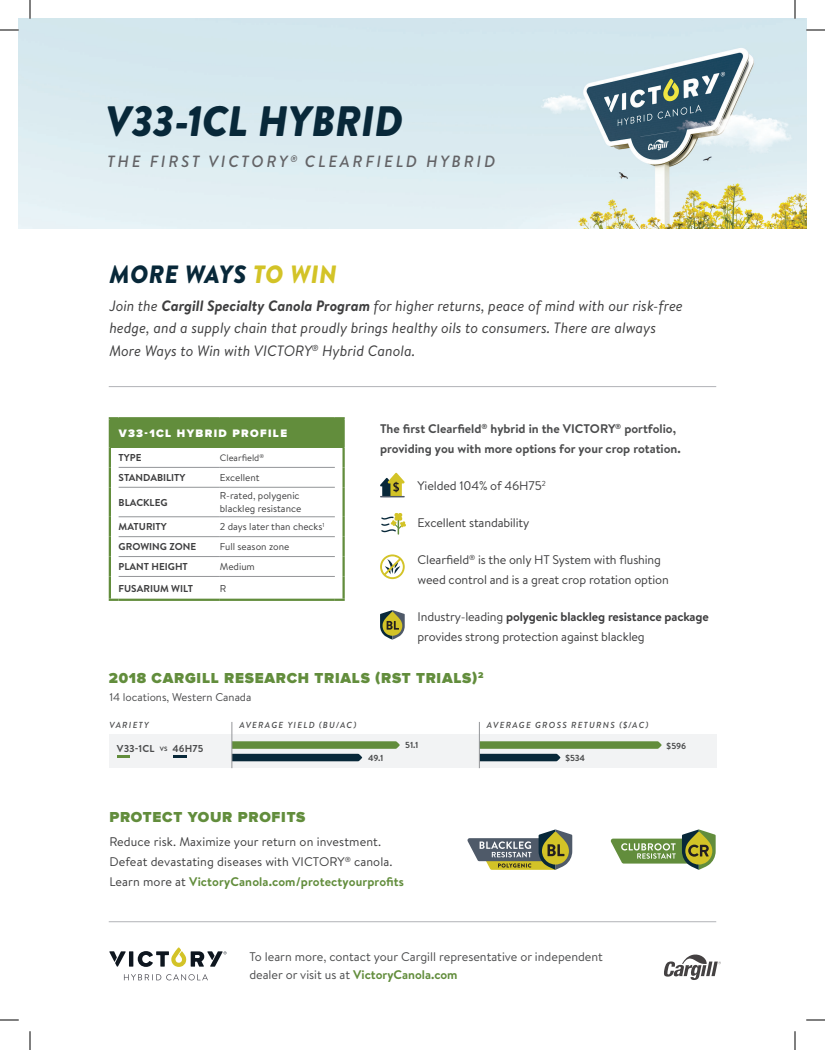
<style>
.page{position:relative;width:825px;height:1050px;background:#fff}
.page>*{position:absolute;margin:0;border:0;box-sizing:border-box;transform-origin:0 0}
.t1{font:italic 900 42.5px "Brandon Text";letter-spacing:-.01em;color:#082839}
.intro{font:italic 900 25px "Brandon Text";letter-spacing:.01em;color:#082839}
.Green_Subhead_2{font:italic 500 16.25px "Brandon Grotesque";letter-spacing:.17em;color:#636366}
.intro-2{font:italic 15px/22.5px "Brandon Text";color:#3e3e3f}
.Green_Subhead_2-2{font:900 15px "Proxima Nova";letter-spacing:.05em;color:#628d3c}
.Bullet1{font:12.5px/20px "Brandon Text";letter-spacing:-.01em;color:#3e3e3f}
.Bullet1-2{font:12.5px/20px "Brandon Text";letter-spacing:.01em;color:#3e3e3f}
.Bullet1-3{font:700 12.5px/20px "Brandon Text";color:#4b4c4d}
.t2{font:12.5px/17.5px "Brandon Text";color:#4b4c4d}
.Green_Subhead{font:11.25px "Brandon Text";color:#4b4c4d}
.Green_Subhead_2-3{font:900 11.25px "Proxima Nova";letter-spacing:.12em;color:#fff}
.Table_Body{font:10px/12.5px "Brandon Text";color:#3e3e3f}
.Table_Subhead{font:700 10px "Brandon Text";color:#3e3e3f}
.t3{font:700 10px "Brandon Text";letter-spacing:.005em;color:#4b4c4d}
.Table_Body-2{font:9.38px "Brandon Text";color:#3e3e3f}
.t4{font:italic 500 8.75px "Brandon Grotesque";letter-spacing:.145em;color:#4b4c4d}
.t5{font:700 8.75px "Brandon Text";letter-spacing:-.02em;color:#4b4c4d}
.s1{color:#d3c327}
.s2{font-weight:700}
.s3{font-size:6.25px}
.s4{font-weight:700;color:#628d3c}
</style>
<div class="page">
<img style="left:19px;top:19px;width:787px;height:210px">
<div style="left:110px;top:418px;width:234px;height:30px;background:#628d3c"></div>
<hr style="left:119px;top:467px;width:101px;height:1px;background:#939598">
<hr style="left:220px;top:467px;width:115px;height:1px;background:#939598">
<hr style="left:119px;top:487px;width:101px;height:1px;background:#939598">
<hr style="left:220px;top:487px;width:115px;height:1px;background:#939598">
<hr style="left:119px;top:517px;width:101px;height:1px;background:#939598">
<hr style="left:220px;top:517px;width:115px;height:1px;background:#939598">
<hr style="left:119px;top:536px;width:101px;height:1px;background:#939598">
<hr style="left:220px;top:536px;width:115px;height:1px;background:#939598">
<hr style="left:119px;top:556px;width:101px;height:1px;background:#939598">
<hr style="left:220px;top:556px;width:115px;height:1px;background:#939598">
<hr style="left:119px;top:576px;width:101px;height:1px;background:#939598">
<hr style="left:220px;top:576px;width:115px;height:1px;background:#939598">
<hr style="left:109px;top:419px;width:2px;height:29px;background:#628d3c">
<hr style="left:119px;top:417px;width:101px;height:2px;background:#628d3c">
<hr style="left:220px;top:417px;width:115px;height:2px;background:#628d3c">
<hr style="left:342px;top:419px;width:3px;height:29px;background:#628d3c">
<svg style="left:109px;top:448px;width:2px;height:19px"></svg>
<hr style="left:342px;top:448px;width:3px;height:19px;background:#628d3c">
<hr style="left:109px;top:467px;width:2px;height:20px;background:#628d3c">
<hr style="left:342px;top:467px;width:3px;height:20px;background:#628d3c">
<hr style="left:109px;top:487px;width:2px;height:30px;background:#628d3c">
<hr style="left:342px;top:487px;width:3px;height:30px;background:#628d3c">
<hr style="left:109px;top:517px;width:2px;height:20px;background:#628d3c">
<hr style="left:342px;top:517px;width:3px;height:20px;background:#628d3c">
<hr style="left:109px;top:537px;width:2px;height:20px;background:#628d3c">
<hr style="left:342px;top:537px;width:3px;height:20px;background:#628d3c">
<svg style="left:109px;top:557px;width:2px;height:19px"></svg>
<hr style="left:342px;top:557px;width:3px;height:19px;background:#628d3c">
<hr style="left:109px;top:576px;width:2px;height:23px;background:#628d3c">
<hr style="left:342px;top:576px;width:3px;height:23px;background:#628d3c">
<svg style="left:109px;top:599px;width:10px;height:2px"></svg>
<hr style="left:119px;top:599px;width:101px;height:2px;background:#628d3c">
<hr style="left:220px;top:599px;width:115px;height:2px;background:#628d3c">
<svg style="left:335px;top:599px;width:10px;height:2px"></svg>
<svg style="left:468px;top:830px;width:104px;height:40px"></svg>
<svg style="left:611px;top:830px;width:105px;height:40px"></svg>
<svg style="left:380px;top:610px;width:25px;height:30px"></svg>
<hr style="left:109px;top:386px;width:607px;height:1px;background:#b2b3b7">
<hr style="left:109px;top:921px;width:607px;height:1px;background:#b2b3b7">
<svg style="left:380px;top:473px;width:25px;height:24px"></svg>
<svg style="left:664px;top:954px;width:57px;height:26px"></svg>
<hr style="left:129px;top:951px;width:4px;height:16px;background:#0e161f">
<svg style="left:109px;top:951px;width:17px;height:16px"></svg>
<svg style="left:138px;top:948px;width:89px;height:19px"></svg>
<svg style="left:124px;top:974px;width:84px;height:6px"></svg>
<svg style="left:381px;top:513px;width:25px;height:22px"></svg>
<svg style="left:380px;top:554px;width:25px;height:25px"></svg>
<div style="left:109px;top:734px;width:608px;height:34px;background:#f2f3f4"></div>
<svg style="left:117px;top:755px;width:13px;height:3px"></svg>
<svg style="left:173px;top:755px;width:13px;height:3px"></svg>
<svg style="left:233px;top:741px;width:167px;height:20px"></svg>
<svg style="left:480px;top:741px;width:182px;height:20px"></svg>
<hr style="left:232px;top:722px;width:1px;height:46px;background:#939598">
<hr style="left:479px;top:722px;width:1px;height:46px;background:#939598">
<svg style="left:0;top:29px;width:19px;height:2px"></svg>
<svg style="left:806px;top:29px;width:19px;height:2px"></svg>
<svg style="left:0;top:1019px;width:19px;height:2px"></svg>
<svg style="left:806px;top:1019px;width:19px;height:2px"></svg>
<svg style="left:29px;top:0;width:2px;height:19px"></svg>
<svg style="left:29px;top:1031px;width:2px;height:19px"></svg>
<svg style="left:794px;top:0;width:2px;height:19px"></svg>
<svg style="left:794px;top:1031px;width:2px;height:19px"></svg>
<p class="t1" style="left:106px;top:91px;width:299px">V33-1CL HYBRID</p>
<p class="Green_Subhead_2" style="left:108px;top:150px;width:389px">THE FIRST VICTORY<sup>®</sup> CLEARFIELD HYBRID</p>
<p class="intro" style="left:110px;top:256px;width:229px">MORE WAYS <span class="s1">TO WIN</span></p>
<p class="intro-2" style="left:109px;top:294px;width:575px">Join the <span class="s2">Cargill Specialty Canola Program</span> for higher returns, peace of mind with our risk-free hedge, and a supply chain that proudly brings healthy oils to consumers. There are always<br>More Ways to Win with VICTORY<sup>®</sup> Hybrid Canola.</p>
<p class="Green_Subhead_2-3" style="left:119px;top:428px;width:170px">V33-1CL HYBRID PROFILE</p>
<p class="Table_Subhead" style="left:119px;top:451px;width:24px">TYPE</p>
<p class="Table_Body-2" style="left:220px;top:451px;width:46px">Clearfield<sup>®</sup></p>
<p class="Table_Subhead" style="left:119px;top:470px;width:68px">STANDABILITY</p>
<p class="Table_Body" style="left:220px;top:471px;width:41px">Excellent</p>
<p class="Table_Subhead" style="left:119px;top:495px;width:50px">BLACKLEG</p>
<p class="Table_Body" style="left:220px;top:489px;width:83px">R-rated, polygenic blackleg resistance</p>
<p class="Table_Subhead" style="left:119px;top:520px;width:50px">MATURITY</p>
<p class="Table_Body" style="left:220px;top:520px;width:106px">2 days later than checks<sup>1</sup></p>
<p class="Table_Subhead" style="left:119px;top:540px;width:79px">GROWING ZONE</p>
<p class="Table_Body" style="left:220px;top:540px;width:71px">Full season zone</p>
<p class="Table_Subhead" style="left:119px;top:560px;width:71px">PLANT HEIGHT</p>
<p class="Table_Body" style="left:220px;top:560px;width:37px">Medium</p>
<p class="Table_Subhead" style="left:119px;top:581px;width:76px">FUSARIUM WILT</p>
<p class="Table_Body" style="left:220px;top:582px;width:8px">R</p>
<p class="Bullet1-3" style="left:380px;top:419px;width:302px">The first Clearfield<sup>®</sup> hybrid in the VICTORY<sup>®</sup> portfolio, providing you with more options for your crop rotation.</p>
<p class="Bullet1" style="left:418px;top:476px;width:130px">Yielded 104% of 46H75<sup>2</sup></p>
<p class="Bullet1" style="left:418px;top:512px;width:113px">Excellent standability</p>
<p class="Bullet1" style="left:418px;top:549px;width:253px">Clearfield<sup>®</sup> is the only HT System with flushing weed control and is a great crop rotation option</p>
<p class="Bullet1" style="left:418px;top:606px;width:293px">Industry-leading <span class="s2">polygenic blackleg resistance package </span>provides strong protection against blackleg</p>
<p class="Green_Subhead_2-2" style="left:109px;top:672px;width:376px">2018 CARGILL RESEARCH TRIALS (RST TRIALS)<sup>2</sup></p>
<p class="Green_Subhead" style="left:109px;top:689px;width:144px">14 locations, Western Canada</p>
<p class="t4" style="left:109px;top:719px;width:41px">VARIETY</p>
<p class="t4" style="left:239px;top:719px;width:118px">AVERAGE YIELD (BU/AC)</p>
<p class="t4" style="left:487px;top:719px;width:163px">AVERAGE GROSS RETURNS ($/AC)</p>
<p class="t3" style="left:117px;top:741px;width:88px">V33-1CL <span class="s3">VS</span> 46H75</p>
<p class="t5" style="left:405px;top:739px;width:15px">51.1</p>
<p class="t5" style="left:368px;top:751px;width:17px">49.1</p>
<p class="t5" style="left:565px;top:751px;width:22px">$534</p>
<p class="t5" style="left:666px;top:740px;width:21px">$596</p>
<p class="Green_Subhead_2-2" style="left:109px;top:810px;width:198px">PROTECT YOUR PROFITS</p>
<p class="Bullet1-2" style="left:109px;top:831px;width:296px">Reduce risk. Maximize your return on investment.<br>Defeat devastating diseases with VICTORY<sup>®</sup> canola.<br>Learn more at <span class="s4">VictoryCanola.com/protectyourprofits</span></p>
<p class="t2" style="left:249px;top:948px;width:355px">To learn more, contact your Cargill representative or independent dealer or visit us at <span class="s4">VictoryCanola.com</span></p>
</div>
